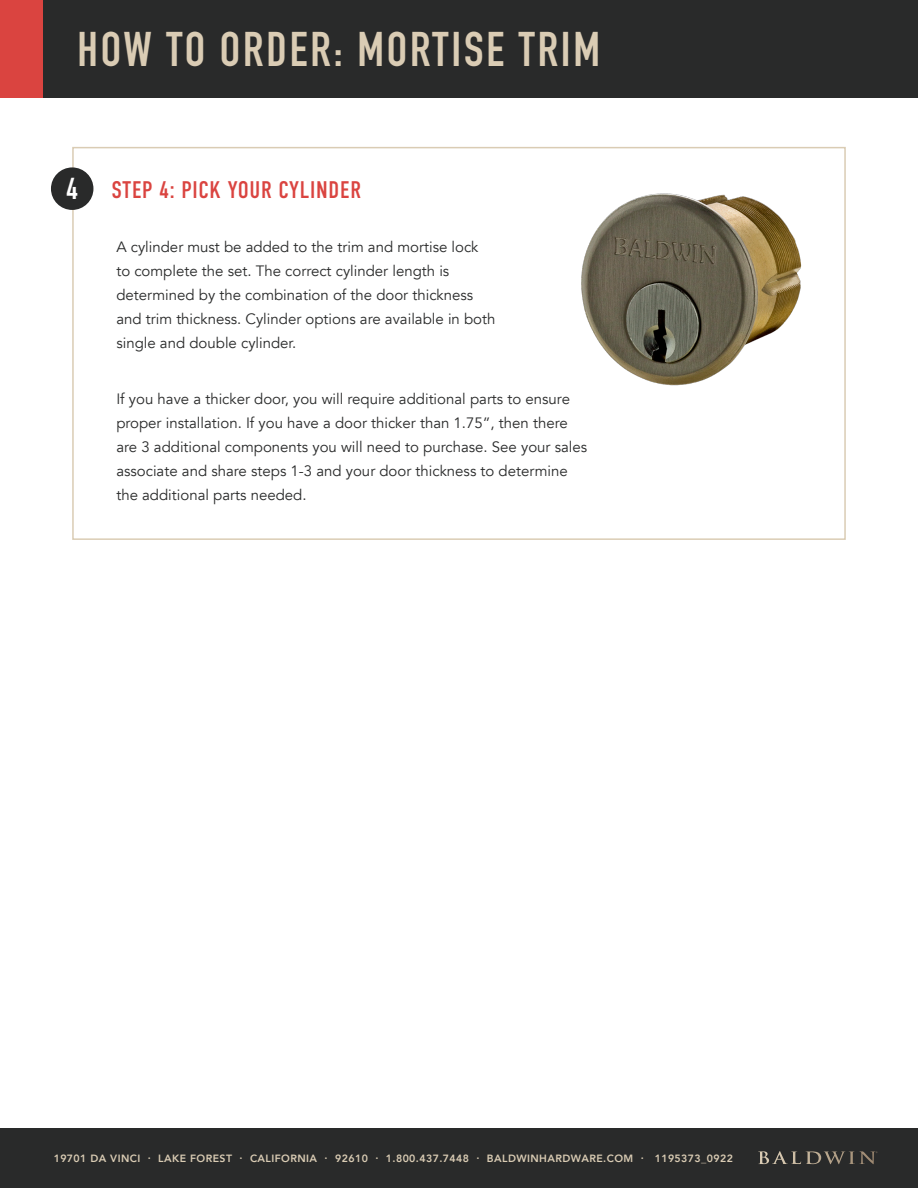
<style>
.page{position:relative;width:918px;height:1188px;background:#fff}
.page>*{position:absolute;margin:0;border:0;box-sizing:border-box;transform-origin:0 0}
.t1{font:700 48px "DIN Condensed";letter-spacing:.06em;color:#daccb4}
.t2{font:30.3px "DIN Condensed";color:#fff}
.t3{font:24px "DIN Condensed";letter-spacing:.03em;color:#da4440}
.t4{font:15px/24px "Avenir";color:#292a2a}
.t5{font:800 10.5px "Avenir";letter-spacing:.04em;color:#daccb4}
</style>
<div class="page">
<div style="left:0;top:0;width:918px;height:97px;background:#292a2a"></div>
<div style="left:0;top:0;width:43px;height:97px;background:#da4440"></div>
<div style="left:72px;top:147px;width:774px;height:393px;border:2px solid #daccb4"></div>
<div style="left:51px;top:167px;width:42px;height:43px;background:#292a2a;border-radius:50%"></div>
<img style="left:581px;top:193px;width:221px;height:193px">
<div style="left:0;top:1128px;width:918px;height:60px;background:#292a2a"></div>
<svg style="left:758px;top:1151px;width:118px;height:13px"></svg>
<p class="t1" style="left:77px;top:17px;width:524px">HOW TO ORDER: MORTISE TRIM</p>
<p class="t2" style="left:66px;top:172px;width:14px">4</p>
<p class="t3" style="left:111px;top:176px;width:251px">STEP 4: PICK YOUR CYLINDER</p>
<p class="t4" style="left:116px;top:235px;width:381px">A cylinder must be added to the trim and mortise lock to complete the set. The correct cylinder length is determined by the combination of the door thickness and trim thickness. Cylinder options are available in both single and double cylinder.</p>
<p class="t4" style="left:116px;top:387px;width:472px">If you have a thicker door, you will require additional parts to ensure proper installation. If you have a door thicker than 1.75”, then there are 3 additional components you will need to purchase. See your sales associate and share steps 1-3 and your door thickness to determine the additional parts needed.</p>
<p class="t5" style="left:54px;top:1150px;width:681px">19701 DA VINCI . LAKE FOREST . CALIFORNIA . 92610 . 1.800.437.7448 . BALDWINHARDWARE.COM . 1195373_0922</p>
</div>
